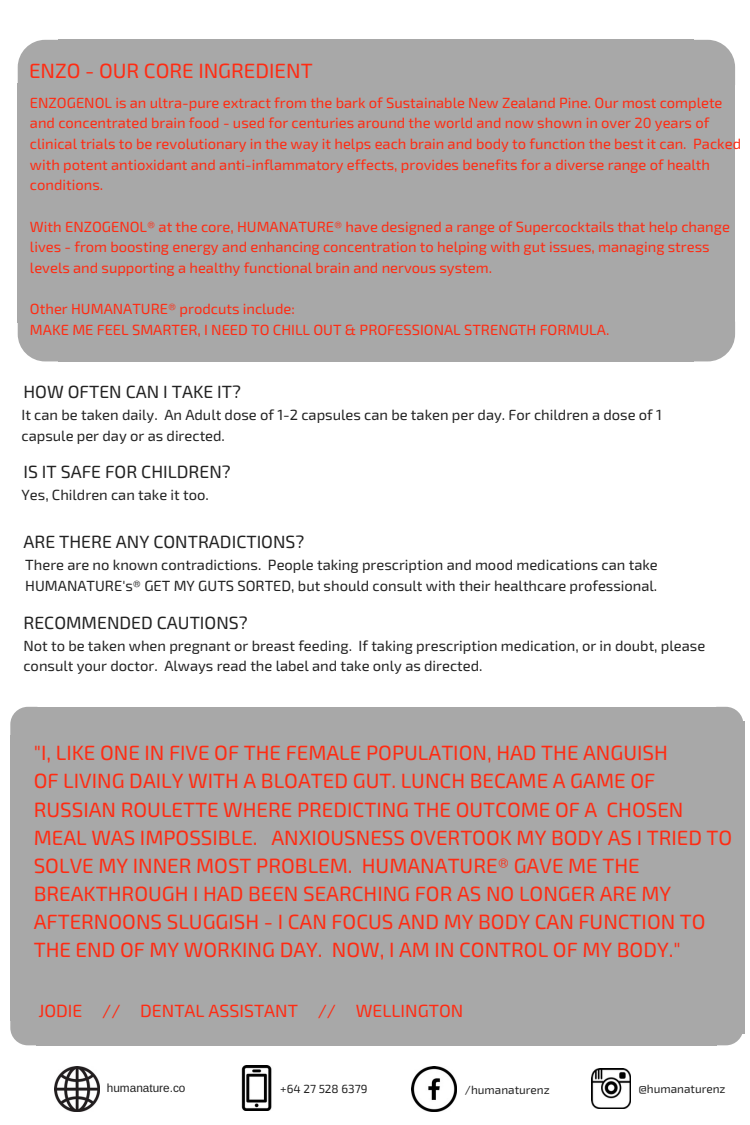
<style>
.page{position:relative;width:750px;height:1125px;background:#fff}
.page>*{position:absolute;margin:0;border:0;box-sizing:border-box;transform-origin:0 0}
.t1{font:20.62px/28.1px "Exo 2";color:#ff2b12}
.t2{font:17.62px "Exo 2";color:#222}
.t3{font:17.62px "Exo 2";color:#ff2b12}
.t4{font:14.75px/20.6px "Exo 2";color:#ff2b12}
.t5{font:14.75px/20.6px "Exo 2";color:#222}
.t6{font:11.75px "Exo 2";color:#222}
.t7{font:11.75px "Arimo";color:#222}
</style>
<div class="page">
<svg style="left:694px;top:40px;width:41px;height:44px"></svg>
<div style="left:693px;top:84px;width:42px;height:239px;background:#a8a8a8"></div>
<div style="left:44px;top:73px;width:679px;height:261px;background:#a8a8a8"></div>
<div style="left:59px;top:40px;width:635px;height:45px;background:#a8a8a8"></div>
<svg style="left:18px;top:40px;width:41px;height:44px"></svg>
<div style="left:18px;top:84px;width:42px;height:239px;background:#a8a8a8"></div>
<div style="left:59px;top:322px;width:635px;height:39px;background:#a8a8a8"></div>
<svg style="left:18px;top:323px;width:41px;height:38px"></svg>
<svg style="left:694px;top:323px;width:41px;height:38px"></svg>
<svg style="left:717px;top:707px;width:26px;height:15px"></svg>
<div style="left:21px;top:722px;width:723px;height:312px;background:#a8a8a8"></div>
<div style="left:37px;top:707px;width:680px;height:29px;background:#a8a8a8"></div>
<svg style="left:10px;top:707px;width:27px;height:28px"></svg>
<div style="left:10px;top:735px;width:27px;height:286px;background:#a8a8a8"></div>
<div style="left:37px;top:1020px;width:680px;height:25px;background:#a8a8a8"></div>
<svg style="left:10px;top:1021px;width:27px;height:24px"></svg>
<svg style="left:717px;top:1034px;width:25px;height:11px"></svg>
<img style="left:592px;top:1069px;width:39px;height:39px">
<img style="left:412px;top:1067px;width:45px;height:45px">
<img style="left:241px;top:1065px;width:31px;height:46px">
<img style="left:54px;top:1067px;width:45px;height:45px">
<h1 class="t1" style="left:29px;top:56px;width:285px">ENZO - OUR CORE INGREDIENT</h1>
<p class="t4" style="left:30px;top:92px;width:713px">ENZOGENOL is an ultra-pure extract from the bark of Sustainable New Zealand Pine. Our most complete and concentrated brain food - used for centuries around the world and now shown in over 20 years of clinical trials to be revolutionary in the way it helps each brain and body to function the best it can. Packed with potent antioxidant and anti-inflammatory effects, provides benefits for a diverse range of health conditions.</p>
<p class="t4" style="left:30px;top:215px;width:701px">With ENZOGENOL® at the core, HUMANATURE® have designed a range of Supercocktails that help change lives - from boosting energy and enhancing concentration to helping with gut issues, managing stress levels and supporting a healthy functional brain and nervous system.</p>
<p class="t4" style="left:30px;top:298px;width:581px">Other HUMANATURE® prodcuts include:<br>MAKE ME FEEL SMARTER, I NEED TO CHILL OUT &amp; PROFESSIONAL STRENGTH FORMULA.</p>
<p class="t2" style="left:23px;top:381px;width:219px">HOW OFTEN CAN I TAKE IT?</p>
<p class="t5" style="left:22px;top:404px;width:642px">It can be taken daily. An Adult dose of 1-2 capsules can be taken per day. For children a dose of 1 capsule per day or as directed.</p>
<p class="t2" style="left:23px;top:461px;width:209px">IS IT SAFE FOR CHILDREN?</p>
<p class="t5" style="left:22px;top:483px;width:189px">Yes, Children can take it too.</p>
<p class="t2" style="left:23px;top:531px;width:283px">ARE THERE ANY CONTRADICTIONS?</p>
<p class="t5" style="left:25px;top:554px;width:634px">There are no known contradictions. People taking prescription and mood medications can take<br>HUMANATURE's® GET MY GUTS SORTED, but should consult with their healthcare professional.</p>
<p class="t2" style="left:23px;top:611px;width:226px">RECOMMENDED CAUTIONS?</p>
<p class="t5" style="left:23px;top:634px;width:683px">Not to be taken when pregnant or breast feeding. If taking prescription medication, or in doubt, please consult your doctor. Always read the label and take only as directed.</p>
<p class="t1" style="left:34px;top:738px;width:700px">"I, LIKE ONE IN FIVE OF THE FEMALE POPULATION, HAD THE ANGUISH<br>OF LIVING DAILY WITH A BLOATED GUT. LUNCH BECAME A GAME OF RUSSIAN ROULETTE WHERE PREDICTING THE OUTCOME OF A CHOSEN MEAL WAS IMPOSSIBLE. ANXIOUSNESS OVERTOOK MY BODY AS I TRIED TO SOLVE MY INNER MOST PROBLEM. HUMANATURE® GAVE ME THE BREAKTHROUGH I HAD BEEN SEARCHING FOR AS NO LONGER ARE MY AFTERNOONS SLUGGISH - I CAN FOCUS AND MY BODY CAN FUNCTION TO THE END OF MY WORKING DAY. NOW, I AM IN CONTROL OF MY BODY."</p>
<p class="t3" style="left:38px;top:1000px;width:426px">JODIE // DENTAL ASSISTANT // WELLINGTON</p>
<p class="t7" style="left:107px;top:1082px;width:80px">humanature.co</p>
<p class="t6" style="left:280px;top:1081px;width:89px">+64 27 528 6379</p>
<p class="t6" style="left:465px;top:1082px;width:86px">/humanaturenz</p>
<p class="t6" style="left:638px;top:1081px;width:89px">@humanaturenz</p>
</div>
